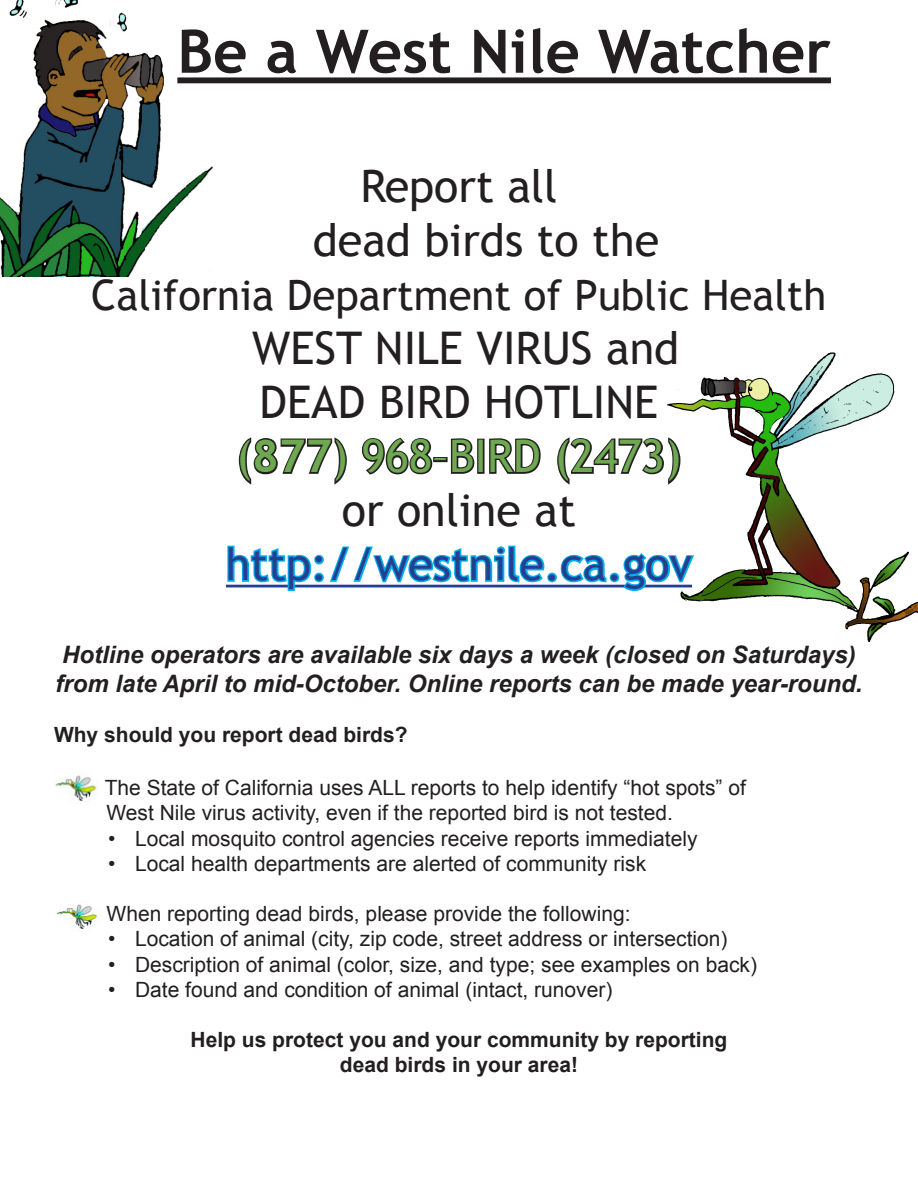
<style>
.page{position:relative;width:918px;height:1188px;background:#fff}
.page>*{position:absolute;margin:0;border:0;box-sizing:border-box;transform-origin:0 0}
.t1{font:700 60px "Trebuchet MS";color:#231f20}
.t2{font:45px "Trebuchet MS";color:#231f20}
.t3{font:45px "Trebuchet MS";color:#253f8e}
.t4{font:45px "Trebuchet MS";color:#6ea851}
.t5{font:42px "Trebuchet MS";color:#231f20}
.t6{font:italic 700 24px/28.8px "Arial";color:#231f20}
.t7{font:21px "Arial";color:#231f20}
.t8{font:700 21px "Arial";color:#231f20}
.s1{font-weight:700}
</style>
<div class="page">
<img style="left:0;top:0;width:233px;height:277px">
<img style="left:667px;top:352px;width:251px;height:290px">
<div style="left:177px;top:77px;width:654px;height:6px;background:#231f20"></div>
<svg style="left:238px;top:437px;width:109px;height:48px"></svg>
<svg style="left:361px;top:438px;width:73px;height:37px"></svg>
<div style="left:433px;top:457px;width:15px;height:5px;border:3px solid #231f20"></div>
<svg style="left:450px;top:438px;width:25px;height:36px"></svg>
<div style="left:477px;top:439px;width:8px;height:35px;border:3px solid #231f20"></div>
<svg style="left:489px;top:438px;width:52px;height:36px"></svg>
<svg style="left:557px;top:435px;width:125px;height:52px"></svg>
<svg style="left:226px;top:544px;width:470px;height:49px"></svg>
<img style="left:55px;top:775px;width:43px;height:26px">
<img style="left:56px;top:904px;width:43px;height:25px">
<p class="t1" style="left:177px;top:14px;width:655px">Be a West Nile Watcher</p>
<p class="t2" style="left:360px;top:160px;width:199px">Report all</p>
<p class="t2" style="left:313px;top:214px;width:348px">dead birds to the</p>
<p class="t5" style="left:91px;top:271px;width:737px">California Department of Public Health</p>
<p class="t2" style="left:252px;top:322px;width:429px">WEST NILE VIRUS and</p>
<p class="t2" style="left:260px;top:376px;width:400px">DEAD BIRD HOTLINE</p>
<p class="t4" style="left:236px;top:430px;width:447px">(<span class="s1">877</span>) 968–BIRD (2473)</p>
<p class="t2" style="left:342px;top:484px;width:236px">or online at</p>
<p class="t3" style="left:226px;top:538px;width:467px">http://westnile.ca.gov</p>
<p class="t6" style="left:55px;top:641px;width:809px">Hotline operators are available six days a week (closed on Saturdays) from late April to mid-October. Online reports can be made year-round.</p>
<p class="t8" style="left:54px;top:721px;width:355px">Why should you report dead birds?</p>
<p class="t7" style="left:105px;top:774px;width:643px">The State of California uses ALL reports to help identify “hot spots” of</p>
<p class="t7" style="left:107px;top:799px;width:568px">West Nile virus activity, even if the reported bird is not tested.</p>
<p class="t7" style="left:108px;top:825px;width:591px">• Local mosquito control agencies receive reports immediately</p>
<p class="t7" style="left:108px;top:850px;width:540px">• Local health departments are alerted of community risk</p>
<p class="t7" style="left:107px;top:900px;width:526px">When reporting dead birds, please provide the following:</p>
<p class="t7" style="left:108px;top:925px;width:621px">• Location of animal (city, zip code, street address or intersection)</p>
<p class="t7" style="left:108px;top:951px;width:651px">• Description of animal (color, size, and type; see examples on back)</p>
<p class="t7" style="left:108px;top:976px;width:506px">• Date found and condition of animal (intact, runover)</p>
<p class="t8" style="left:191px;top:1026px;width:538px">Help us protect you and your community by reporting</p>
<p class="t8" style="left:340px;top:1051px;width:240px">dead birds in your area!</p>
</div>
